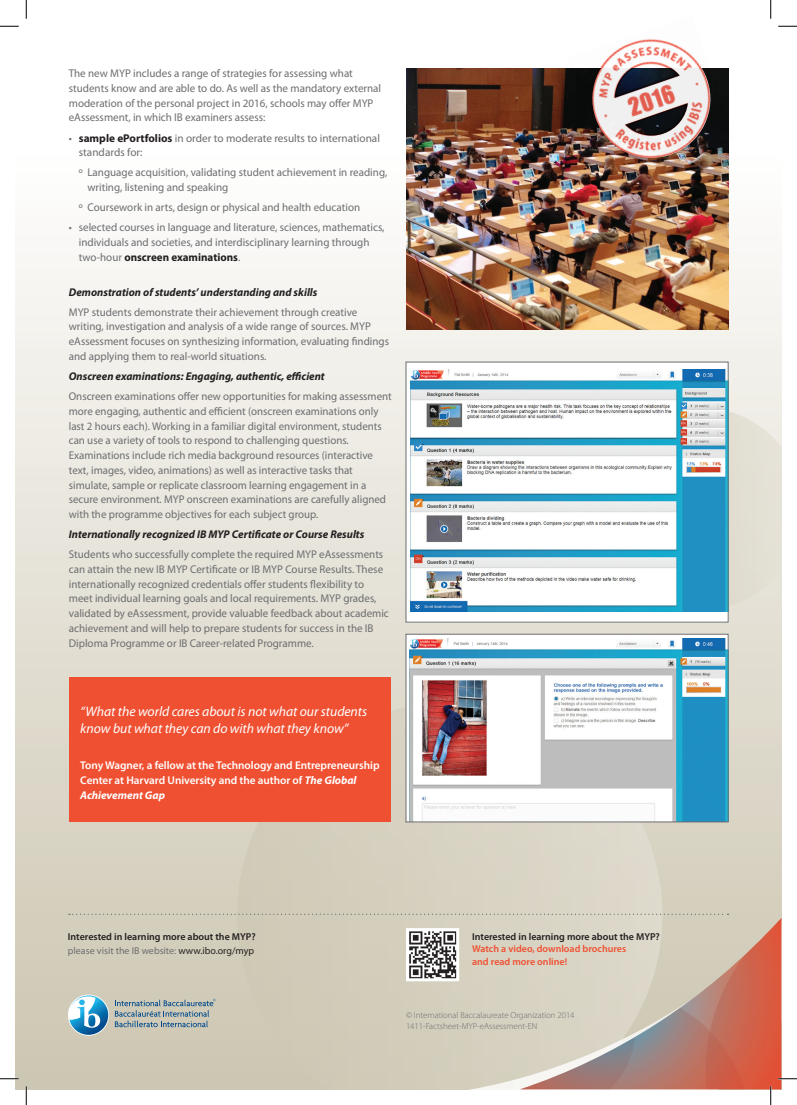
<style>
.page{position:relative;width:797px;height:1105px;background:#fff}
.page>*{position:absolute;margin:0;border:0;box-sizing:border-box;transform-origin:0 0}
.copy{font:italic 13.75px/17.5px "Myriad Pro";letter-spacing:-.005em;color:#fff}
.copy-2{font:11.25px/14.8px "Myriad Pro";color:#6c6d70}
.copy-3{font:italic 700 11.25px "Myriad Pro";color:#231f20}
.copy-4{font:600 11.25px/15px "Myriad Pro";letter-spacing:-.005em;color:#fff}
.copy-5{font:600 10px/12.5px "Myriad Pro";color:#ef5032}
.copy-6{font:600 10px/13.8px "Myriad Pro";color:#231f20}
.copy-7{font:300 8.75px/11.2px "Myriad Pro";color:#6c6d70}
.s1{font-weight:700;color:#231f20}
.s2{font-weight:700;font-style:italic}
.s3{font-weight:400;color:#6c6d70}
.s4{font-weight:400}
.s5{color:#231f20}
</style>
<div class="page">
<div style="left:16px;top:16px;width:765px;height:1073px;background:linear-gradient(to bottom,#fff,#cbc5b0)"></div>
<svg style="left:237px;top:702px;width:425px;height:212px"></svg>
<svg style="left:728px;top:408px;width:53px;height:202px"></svg>
<svg style="left:356px;top:900px;width:425px;height:14px;fill:#d6d1c0"></svg>
<div style="left:70px;top:677px;width:321px;height:145px;background:#ef5032"></div>
<img style="left:406px;top:69px;width:322px;height:260px">
<div style="left:406px;top:362px;width:322px;height:260px;background:#fff"></div>
<img style="left:410px;top:369px;width:316px;height:242px">
<div style="left:406px;top:634px;width:322px;height:188px;background:#fff"></div>
<img style="left:410px;top:639px;width:316px;height:181px">
<div style="left:405px;top:634px;width:323px;height:188px;border:1px solid #6c6d70"></div>
<img style="left:567px;top:16px;width:167px;height:167px">
<svg style="left:0;top:25px;width:19px;height:2px"></svg>
<svg style="left:778px;top:25px;width:19px;height:2px"></svg>
<svg style="left:0;top:1078px;width:19px;height:1px"></svg>
<svg style="left:25px;top:0;width:2px;height:19px"></svg>
<svg style="left:25px;top:1086px;width:2px;height:19px"></svg>
<svg style="left:770px;top:0;width:1px;height:19px"></svg>
<svg style="left:69px;top:914px;width:728px;height:191px"></svg>
<p class="copy-2" style="left:69px;top:66px;width:314px">The new MYP includes a range of strategies for assessing what students know and are able to do. As well as the mandatory external moderation of the personal project in 2016, schools may offer MYP eAssessment, in which IB examiners assess:</p>
<p class="copy-2" style="left:79px;top:130px;width:303px;text-indent:-10px">• <span class="s1">sample ePortfolios</span> in order to moderate results to international standards for:</p>
<p class="copy-2" style="left:87px;top:165px;width:301px;text-indent:-9px">º Language acquisition, validating student achievement in reading, writing, listening and speaking</p>
<p class="copy-2" style="left:79px;top:200px;width:283px">º Coursework in arts, design or physical and health education</p>
<p class="copy-2" style="left:79px;top:220px;width:307px;text-indent:-10px">• selected courses in language and literature, sciences, mathematics, individuals and societies, and interdisciplinary learning through two-hour <span class="s1">onscreen examinations</span>.</p>
<p class="copy-3" style="left:69px;top:284px;width:250px">Demonstration of students’ understanding and skills</p>
<p class="copy-2" style="left:69px;top:304px;width:322px">MYP students demonstrate their achievement through creative writing, investigation and analysis of a wide range of sources. MYP eAssessment focuses on synthesizing information, evaluating findings and applying them to real-world situations.</p>
<p class="copy-3" style="left:69px;top:369px;width:257px">Onscreen examinations: Engaging, authentic, efficient</p>
<p class="copy-2" style="left:69px;top:389px;width:324px">Onscreen examinations offer new opportunities for making assessment more engaging, authentic and efficient (onscreen examinations only last 2 hours each). Working in a familiar digital environment, students can use a variety of tools to respond to challenging questions.<br>Examinations include rich media background resources (interactive text, images, video, animations) as well as interactive tasks that simulate, sample or replicate classroom learning engagement in a secure environment. MYP onscreen examinations are carefully aligned with the programme objectives for each subject group.</p>
<p class="copy-3" style="left:69px;top:527px;width:297px">Internationally recognized IB MYP Certificate or Course Results</p>
<p class="copy-2" style="left:69px;top:547px;width:321px">Students who successfully complete the required MYP eAssessments can attain the new IB MYP Certificate or IB MYP Course Results. These internationally recognized credentials offer students flexibility to meet individual learning goals and local requirements. MYP grades, validated by eAssessment, provide valuable feedback about academic achievement and will help to prepare students for success in the IB Diploma Programme or IB Career-related Programme.</p>
<p class="copy" style="left:80px;top:702px;width:288px">“What the world cares about is not what our students know but what they can do with what they know”</p>
<p class="copy-4" style="left:80px;top:758px;width:301px">Tony Wagner, a fellow at the Technology and Entrepreneurship<br>Center at Harvard University and the author of <span class="s2">The Global<br>Achievement Gap</span></p>
<p class="copy-6" style="left:68px;top:929px;width:189px">Interested in learning more about the MYP? <span class="s3">please visit the IB website:</span> <span class="s4">www.ibo.org/myp</span></p>
<p class="copy-5" style="left:472px;top:930px;width:189px"><span class="s5">Interested in learning more about the MYP?<br></span>Watch a video, download brochures<br>and read more online!</p>
<p class="copy-7" style="left:406px;top:1009px;width:170px">© International Baccalaureate Organization 2014<br>1411-Factsheet-MYP-eAssessment-EN</p>
</div>
